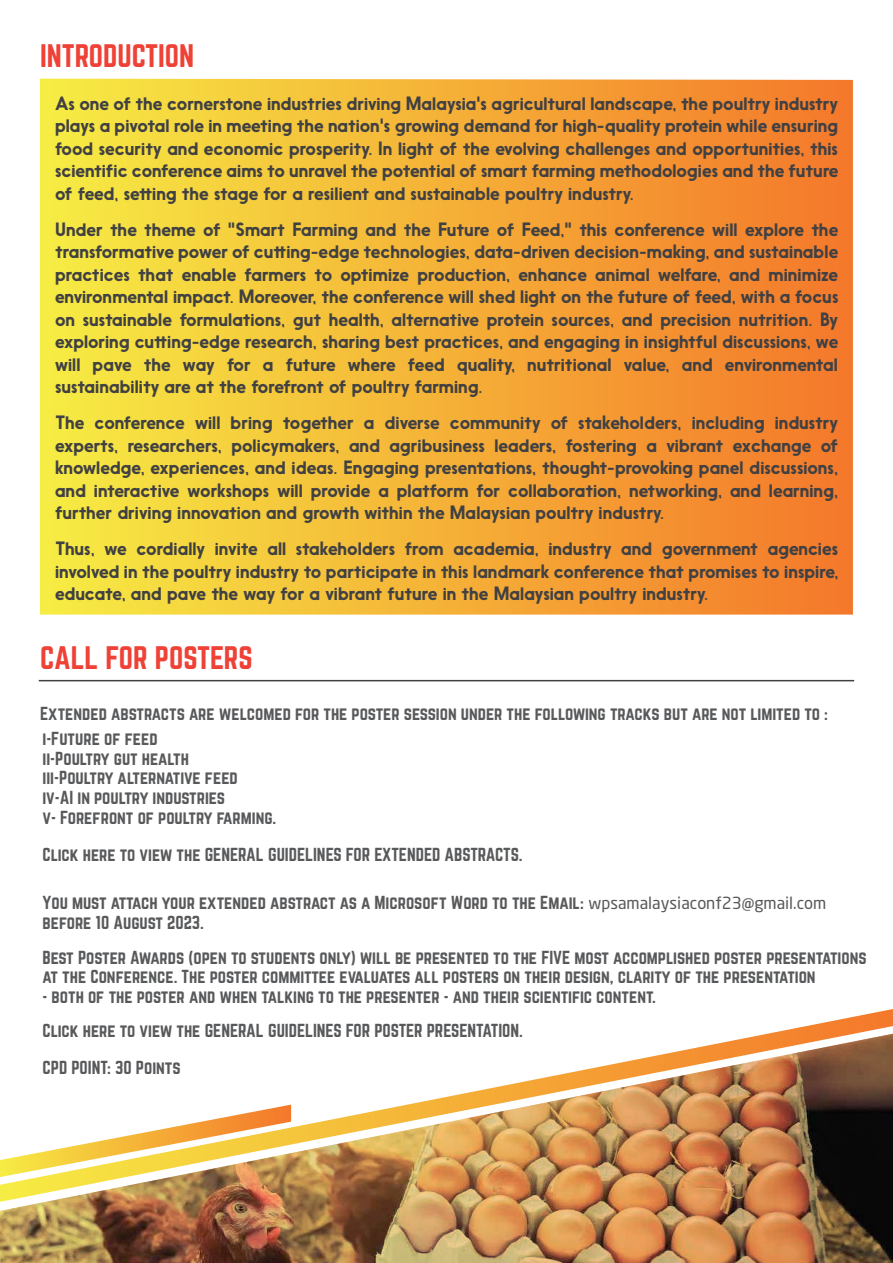
<style>
.page{position:relative;width:893px;height:1263px;background:#fff}
.page>*{position:absolute;margin:0;border:0;box-sizing:border-box;transform-origin:0 0}
.t1{font:28.5px "Norwester";color:#ef4136}
.t2{font:18px/22.5px "Nanami";color:#414042;text-align:justify}
.t3{font:16.5px/19.8px "Norwester";color:#58595b}
.s1{font-family:"Neo Sans Std"}
</style>
<div class="page">
<img style="left:0;top:1202px;width:893px;height:61px">
<hr style="left:39px;top:680px;width:815px;height:1px;background:#414042">
<img style="left:0;top:1009px;width:893px;height:193px">
<svg style="left:0;top:1104px;width:291px;height:73px"></svg>
<svg style="left:40px;top:79px;width:813px;height:536px;background:#f4b137"></svg>
<h1 class="t1" style="left:40px;top:42px;width:156px">INTRODUCTION</h1>
<p class="t2" style="left:55px;top:92px;width:785px">As one of the cornerstone industries driving Malaysia's agricultural landscape, the poultry industry plays a pivotal role in meeting the nation's growing demand for high-quality protein while ensuring food security and economic prosperity. In light of the evolving challenges and opportunities, this scientific conference aims to unravel the potential of smart farming methodologies and the future of feed, setting the stage for a resilient and sustainable poultry industry.</p>
<p class="t2" style="left:55px;top:218px;width:785px">Under the theme of "Smart Farming and the Future of Feed," this conference will explore the transformative power of cutting-edge technologies, data-driven decision-making, and sustainable practices that enable farmers to optimize production, enhance animal welfare, and minimize environmental impact. Moreover, the conference will shed light on the future of feed, with a focus on sustainable formulations, gut health, alternative protein sources, and precision nutrition. By exploring cutting-edge research, sharing best practices, and engaging in insightful discussions, we will pave the way for a future where feed quality, nutritional value, and environmental sustainability are at the forefront of poultry farming.</p>
<p class="t2" style="left:55px;top:411px;width:785px">The conference will bring together a diverse community of stakeholders, including industry experts, researchers, policymakers, and agribusiness leaders, fostering a vibrant exchange of knowledge, experiences, and ideas. Engaging presentations, thought-provoking panel discussions, and interactive workshops will provide a platform for collaboration, networking, and learning, further driving innovation and growth within the Malaysian poultry industry.</p>
<p class="t2" style="left:55px;top:537px;width:785px">Thus, we cordially invite all stakeholders from academia, industry and government agencies involved in the poultry industry to participate in this landmark conference that promises to inspire, educate, and pave the way for a vibrant future in the Malaysian poultry industry.</p>
<h1 class="t1" style="left:40px;top:644px;width:214px">CALL FOR POSTERS</h1>
<p class="t3" style="left:40px;top:705px;width:789px">Extended abstracts are welcomed for the poster session under the following tracks but are not limited to :</p>
<p class="t3" style="left:43px;top:729px;width:235px">i-Future of feed<br>ii-Poultry gut health<br>iii-Poultry alternative feed<br>iv-AI in poultry industries<br>v- Forefront of poultry farming.</p>
<p class="t3" style="left:43px;top:845px;width:482px">Click here to view the GENERAL GUIDELINES FOR EXTENDED ABSTRACTS.</p>
<p class="t3" style="left:43px;top:893px;width:785px">You must attach your extended abstract as a Microsoft Word to the Email: <span class="s1">wpsamalaysiaconf23@gmail.com </span>before 10 August 2023.</p>
<p class="t3" style="left:43px;top:948px;width:826px">Best Poster Awards (open to students only) will be presented to the FIVE most accomplished poster presentations at the Conference. The poster committee evaluates all posters on their design, clarity of the presentation</p>
<p class="t3" style="left:43px;top:987px;width:615px">- both of the poster and when talking to the presenter - and their scientific content.</p>
<p class="t3" style="left:43px;top:1021px;width:482px">Click here to view the GENERAL GUIDELINES FOR POSTER PRESENTATION.</p>
<p class="t3" style="left:43px;top:1058px;width:140px">CPD POINT: 30 Points</p>
</div>
